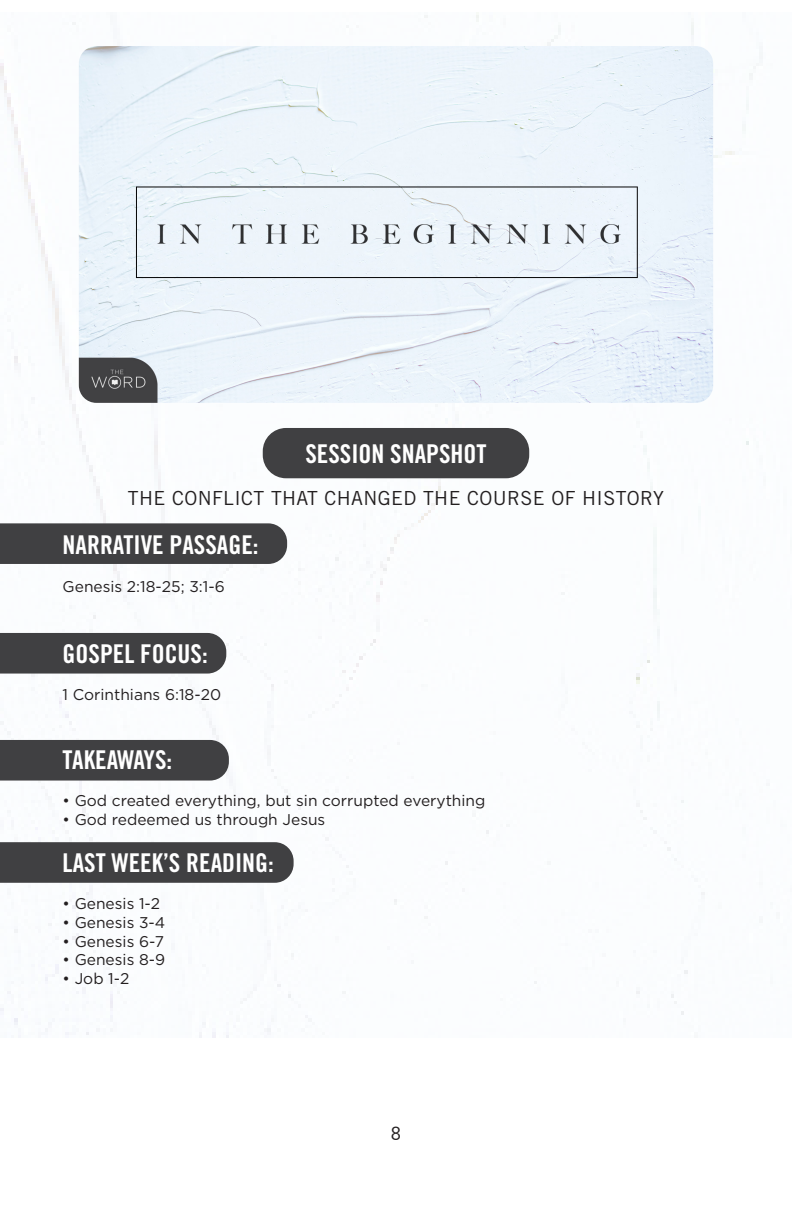
<style>
.page{position:relative;width:792px;height:1224px;background:#fff}
.page>*{position:absolute;margin:0;border:0;box-sizing:border-box;transform-origin:0 0}
.t1{font:25.8px "Trade Gothic LT Std Bd Cn 20";color:#fff}
.t2{font:20px "Corbel";color:#231f20}
.t3{font:19.4px "Trade Gothic LT Std";letter-spacing:.02em;color:#231f20}
.t4{font:15.6px "Gotham";color:#231f20}
</style>
<div class="page">
<img style="left:0;top:15px;width:763px;height:1022px">
<div style="left:263px;top:428px;width:266px;height:50px;background:#404042;border-radius:23px"></div>
<div style="left:0;top:523px;width:287px;height:41px;background:#404042"></div>
<div style="left:0;top:740px;width:229px;height:41px;background:#404042"></div>
<div style="left:0;top:842px;width:294px;height:41px;background:#404042"></div>
<div style="left:0;top:633px;width:226px;height:41px;background:#404042"></div>
<img style="left:79px;top:46px;width:634px;height:357px">
<p class="t1" style="left:305px;top:438px;width:183px">SESSION SNAPSHOT</p>
<p class="t3" style="left:128px;top:486px;width:538px">THE CONFLICT THAT CHANGED THE COURSE OF HISTORY</p>
<p class="t1" style="left:63px;top:530px;width:197px">NARRATIVE PASSAGE:</p>
<p class="t4" style="left:63px;top:578px;width:164px">Genesis 2:18-25; 3:1-6</p>
<p class="t1" style="left:63px;top:638px;width:147px">GOSPEL FOCUS:</p>
<p class="t4" style="left:63px;top:686px;width:160px">1 Corinthians 6:18-20</p>
<p class="t1" style="left:63px;top:744px;width:111px">TAKEAWAYS:</p>
<p class="t4" style="left:63px;top:792px;width:424px">• God created everything, but sin corrupted everything</p>
<p class="t4" style="left:63px;top:810px;width:264px">• God redeemed us through Jesus</p>
<p class="t1" style="left:63px;top:847px;width:213px">LAST WEEK’S READING:</p>
<p class="t4" style="left:63px;top:895px;width:99px">• Genesis 1-2</p>
<p class="t4" style="left:63px;top:914px;width:104px">• Genesis 3-4</p>
<p class="t4" style="left:63px;top:933px;width:103px">• Genesis 6-7</p>
<p class="t4" style="left:63px;top:951px;width:104px">• Genesis 8-9</p>
<p class="t4" style="left:63px;top:970px;width:68px">• Job 1-2</p>
<p class="t2" style="left:391px;top:1120px;width:12px">8</p>
</div>
